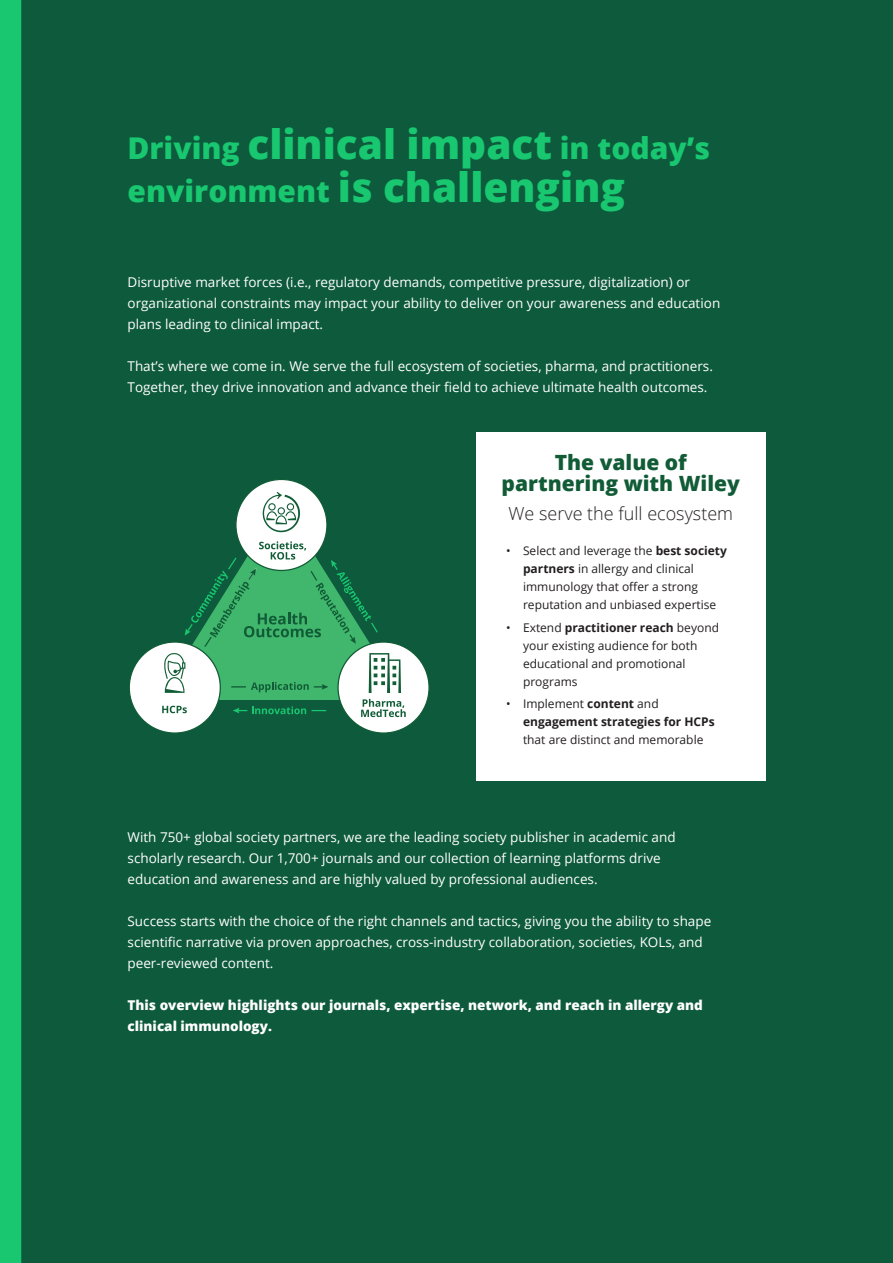
<style>
.page{position:relative;width:893px;height:1263px;background:#fff}
.page>*{position:absolute;margin:0;border:0;box-sizing:border-box;transform-origin:0 0}
.H2_-_Intro_Header{font:800 40.5px "Open Sans";color:#18c76f}
.H2_-_Intro_Header-2{font:800 30px "Open Sans";color:#18c76f}
.Body{font:800 21px/21px "Open Sans";color:#115c36;text-align:center}
.Body-2{font:300 18px "Open Sans";color:#231f20}
.Body_-_White{font:13.5px/21px "Open Sans";color:#fff}
.Body_-_White-2{font:800 13.5px/21px "Open Sans";color:#fff}
.t1{font:12px/18px "Open Sans";color:#231f20}
.s1{font-size:40.5px}
.s2{font-size:30px}
.s3{font-weight:700}
</style>
<div class="page">
<div style="left:1px;top:1px;width:891px;height:1261px;background:#0d5a3c"></div>
<div style="left:1px;top:1px;width:20px;height:1261px;background:#18c76f"></div>
<div style="left:0;top:0;width:21px;height:1263px;border:2px solid #18c76f"></div>
<div style="left:476px;top:433px;width:289px;height:348px;background:#fff"></div>
<svg style="left:218px;top:693px;width:121px;height:7px"></svg>
<div style="left:129px;top:642px;width:91px;height:91px;background:#fff;border-radius:50%"></div>
<div style="left:338px;top:642px;width:91px;height:91px;background:#fff;border-radius:50%"></div>
<div style="left:236px;top:479px;width:91px;height:91px;background:#fff;border-radius:50%"></div>
<svg style="left:233px;top:706px;width:93px;height:8px"></svg>
<svg style="left:162px;top:706px;width:25px;height:7px"></svg>
<svg style="left:361px;top:699px;width:45px;height:18px"></svg>
<svg style="left:263px;top:492px;width:37px;height:40px"></svg>
<svg style="left:164px;top:541px;width:237px;height:152px"></svg>
<p class="H2_-_Intro_Header-2" style="left:128px;top:125px;width:584px">Driving <span class="s1">clinical impact</span> in today’s</p>
<p class="H2_-_Intro_Header" style="left:128px;top:157px;width:499px"><span class="s2">environment</span> is challenging</p>
<p class="Body_-_White" style="left:128px;top:271px;width:594px">Disruptive market forces (i.e., regulatory demands, competitive pressure, digitalization) or organizational constraints may impact your ability to deliver on your awareness and education plans leading to clinical impact.</p>
<p class="Body_-_White" style="left:128px;top:355px;width:587px">That’s where we come in. We serve the full ecosystem of societies, pharma, and practitioners.<br>Together, they drive innovation and advance their field to achieve ultimate health outcomes.</p>
<p class="Body" style="left:502px;top:451px;width:240px">The value of partnering with Wiley</p>
<p class="Body-2" style="left:509px;top:502px;width:226px">We serve the full ecosystem</p>
<p class="t1" style="left:523px;top:542px;width:205px;text-indent:-17px">• Select and leverage the <span class="s3">best society partners</span> in allergy and clinical immunology that offer a strong reputation and unbiased expertise</p>
<p class="t1" style="left:523px;top:618px;width:198px;text-indent:-17px">• Extend <span class="s3">practitioner reach</span> beyond your existing audience for both educational and promotional programs</p>
<p class="t1" style="left:523px;top:694px;width:193px;text-indent:-17px">• Implement <span class="s3">content</span> and <span class="s3">engagement strategies for HCPs </span>that are distinct and memorable</p>
<p class="Body_-_White" style="left:128px;top:826px;width:550px">With 750+ global society partners, we are the leading society publisher in academic and scholarly research. Our 1,700+ journals and our collection of learning platforms drive education and awareness and are highly valued by professional audiences.</p>
<p class="Body_-_White" style="left:128px;top:910px;width:585px">Success starts with the choice of the right channels and tactics, giving you the ability to shape scientific narrative via proven approaches, cross-industry collaboration, societies, KOLs, and peer-reviewed content.</p>
<p class="Body_-_White-2" style="left:128px;top:994px;width:577px">This overview highlights our journals, expertise, network, and reach in allergy and clinical immunology.</p>
</div>
